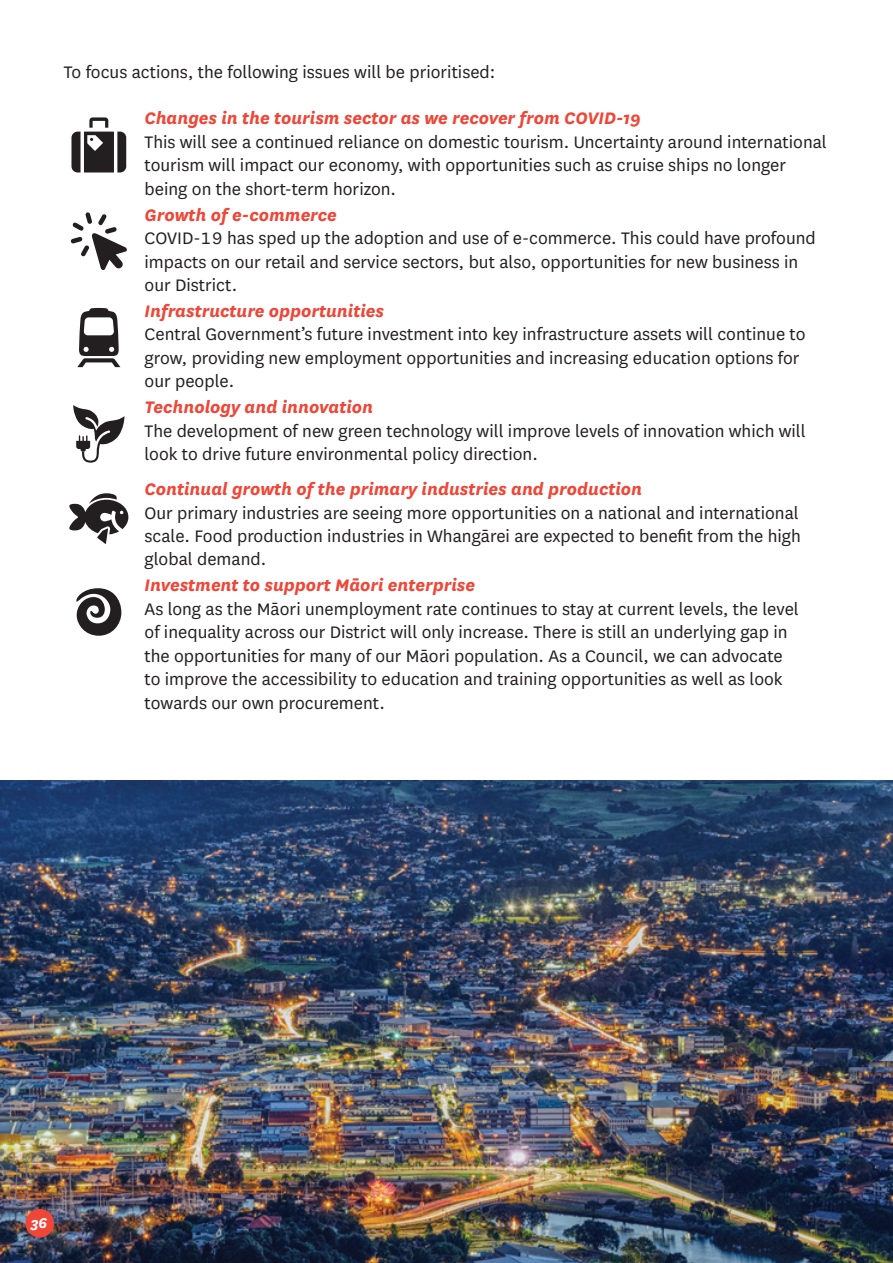
<style>
.page{position:relative;width:893px;height:1263px;background:#fff}
.page>*{position:absolute;margin:0;border:0;box-sizing:border-box;transform-origin:0 0}
.Body_Text{font:19.5px/23.4px "National";color:#231f20}
.Heading_five{font:italic 700 19.5px "National";color:#ef4637}
.t1{font:italic 700 16.5px "National";color:#fff}
</style>
<div class="page">
<img style="left:0;top:780px;width:893px;height:483px">
<svg style="left:71px;top:117px;width:55px;height:55px"></svg>
<svg style="left:70px;top:212px;width:57px;height:58px"></svg>
<svg style="left:77px;top:308px;width:43px;height:59px"></svg>
<svg style="left:73px;top:405px;width:52px;height:58px"></svg>
<svg style="left:69px;top:493px;width:59px;height:51px"></svg>
<svg style="left:76px;top:588px;width:45px;height:48px"></svg>
<div style="left:26px;top:1209px;width:28px;height:28px;background:#ef4637;border-radius:50%"></div>
<p class="Body_Text" style="left:64px;top:60px;width:433px">To focus actions, the following issues will be prioritised:</p>
<h5 class="Heading_five" style="left:145px;top:105px;width:498px">Changes in the tourism sector as we recover from COVID-19</h5>
<p class="Body_Text" style="left:145px;top:129px;width:684px">This will see a continued reliance on domestic tourism. Uncertainty around international tourism will impact our economy, with opportunities such as cruise ships no longer being on the short-term horizon.</p>
<h5 class="Heading_five" style="left:145px;top:201px;width:194px">Growth of e-commerce</h5>
<p class="Body_Text" style="left:145px;top:226px;width:673px">COVID-19 has sped up the adoption and use of e-commerce. This could have profound impacts on our retail and service sectors, but also, opportunities for new business in our District.</p>
<h5 class="Heading_five" style="left:145px;top:298px;width:241px">Infrastructure opportunities</h5>
<p class="Body_Text" style="left:145px;top:322px;width:662px">Central Government’s future investment into key infrastructure assets will continue to grow, providing new employment opportunities and increasing education options for our people.</p>
<h5 class="Heading_five" style="left:145px;top:394px;width:230px">Technology and innovation</h5>
<p class="Body_Text" style="left:145px;top:418px;width:663px">The development of new green technology will improve levels of innovation which will look to drive future environmental policy direction.</p>
<h5 class="Heading_five" style="left:145px;top:476px;width:499px">Continual growth of the primary industries and production</h5>
<p class="Body_Text" style="left:145px;top:500px;width:658px;text-align:justify">Our primary industries are seeing more opportunities on a national and international scale. Food production industries in Whangārei are expected to benefit from the high global demand.</p>
<h5 class="Heading_five" style="left:145px;top:572px;width:332px">Investment to support Māori enterprise</h5>
<p class="Body_Text" style="left:145px;top:596px;width:656px">As long as the Māori unemployment rate continues to stay at current levels, the level of inequality across our District will only increase. There is still an underlying gap in the opportunities for many of our Māori population. As a Council, we can advocate to improve the accessibility to education and training opportunities as well as look towards our own procurement.</p>
<p class="t1" style="left:31px;top:1211px;width:18px">36</p>
</div>
